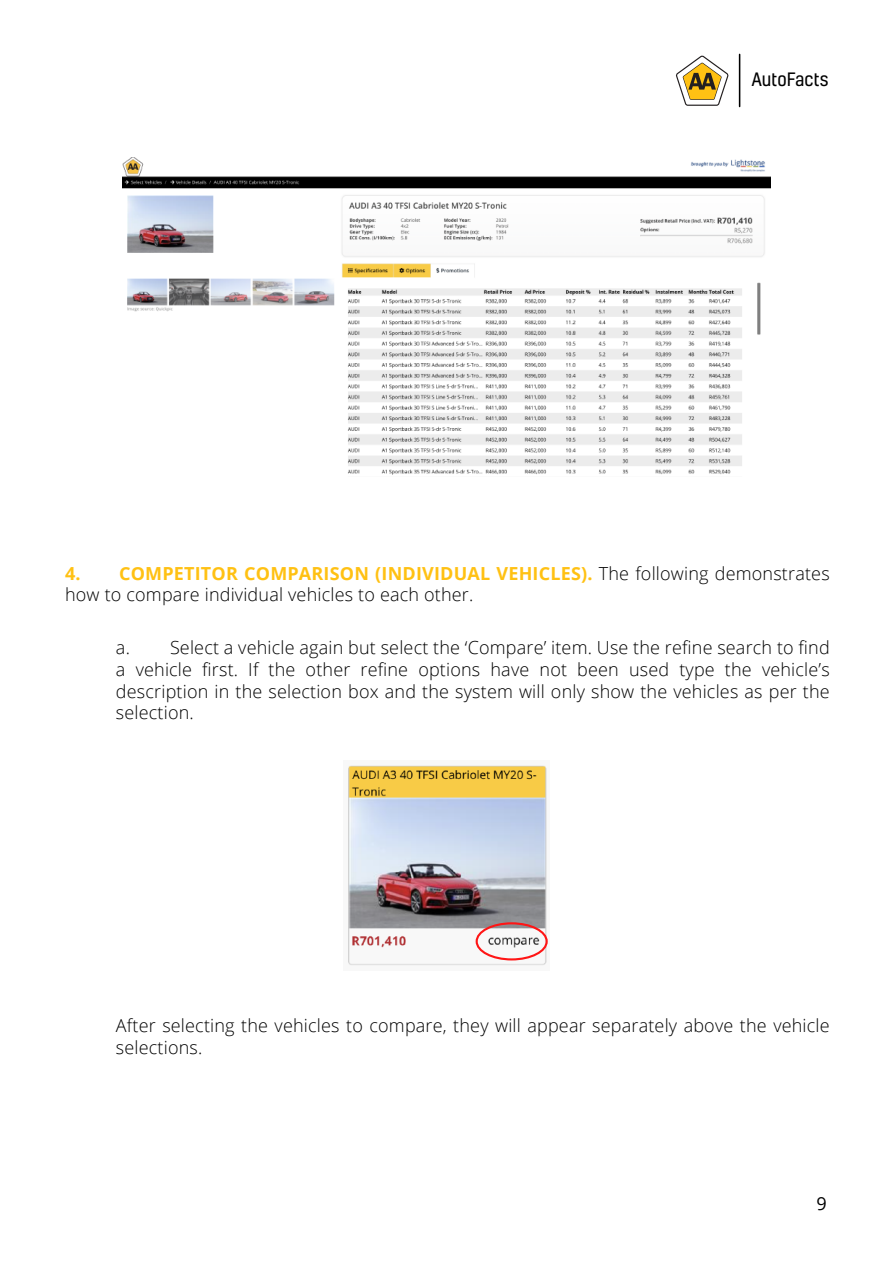
<style>
.page{position:relative;width:893px;height:1263px;background:#fff}
.page>*{position:absolute;margin:0;border:0;box-sizing:border-box;transform-origin:0 0}
.t1{font:300 18px/21.6px "Open Sans";letter-spacing:.01em;color:#000}
.t2{font:18px "Open Sans";color:#000}
.t3{font:17.7px "Kelson";color:#000}
.s1{font-weight:700;color:#ffc113}
</style>
<div class="page">
<svg style="left:676px;top:55px;width:53px;height:51px"></svg>
<hr style="left:739px;top:54px;width:1px;height:52px;background:#000">
<img style="left:123px;top:157px;width:647px;height:318px">
<img style="left:348px;top:765px;width:200px;height:201px">
<div style="left:476px;top:922px;width:72px;height:38px;border:2px solid #ff1515;border-radius:50%"></div>
<p class="t3" style="left:751px;top:68px;width:78px">AutoFacts</p>
<p class="t1" style="left:65px;top:562px;width:766px"><span class="s1">4. COMPETITOR COMPARISON (INDIVIDUAL VEHICLES).</span> The following demonstrates how to compare individual vehicles to each other.</p>
<p class="t1" style="left:116px;top:637px;width:715px;text-align:justify">a. Select a vehicle again but select the ‘Compare’ item. Use the refine search to find a vehicle first. If the other refine options have not been used type the vehicle’s description in the selection box and the system will only show the vehicles as per the selection.</p>
<p class="t1" style="left:116px;top:1014px;width:715px">After selecting the vehicles to compare, they will appear separately above the vehicle selections.</p>
<p class="t2" style="left:816px;top:1191px;width:12px">9</p>
</div>
